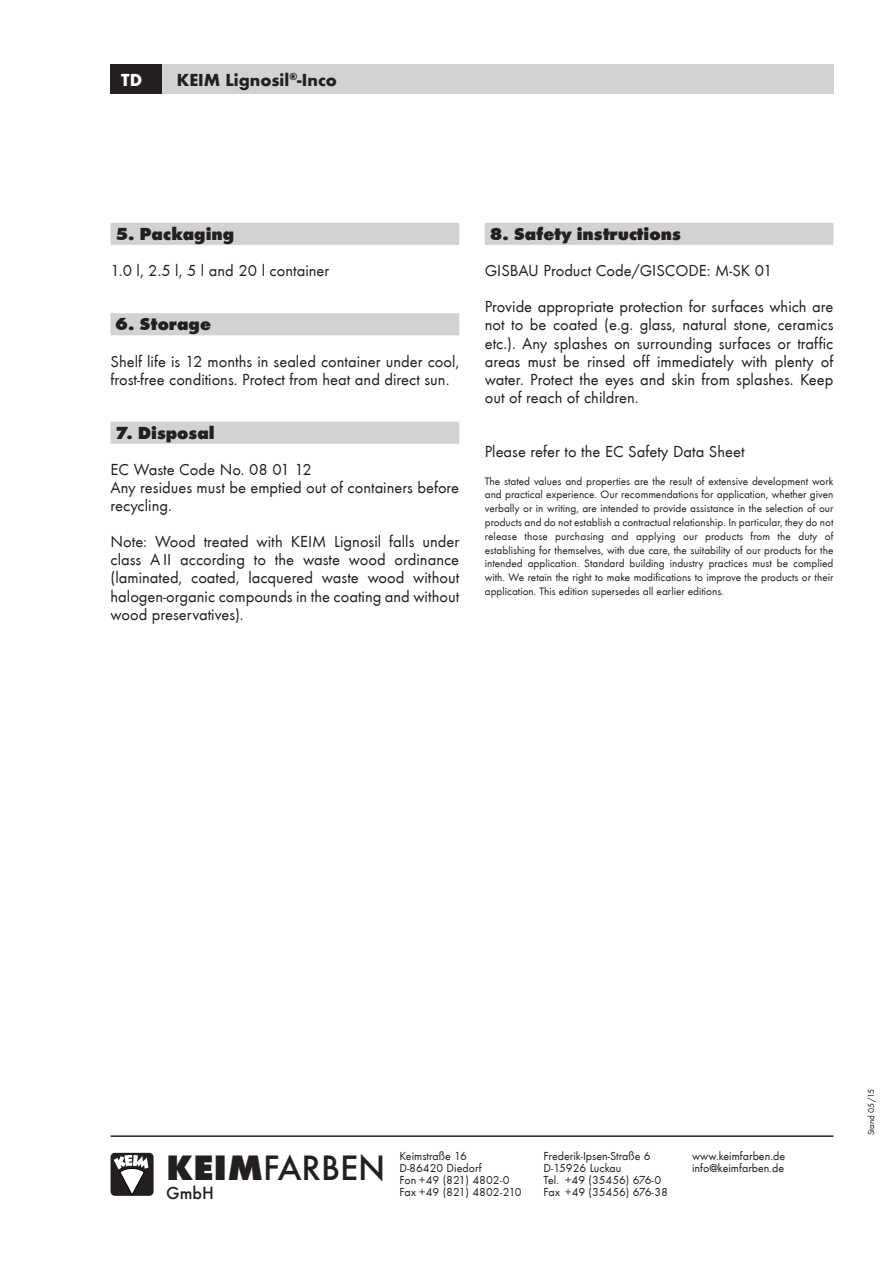
<style>
.page{position:relative;width:893px;height:1263px;background:#fff}
.page>*{position:absolute;margin:0;border:0;box-sizing:border-box;transform-origin:0 0}
.t1{font:500 36.45px "Futura T";color:#231f20}
.t2{font:500 18.15px "Futura T";color:#231f20}
.t3{font:700 expanded 18px "Futura T";color:#231f20}
.t4{font:700 18px "Futura T";color:#231f20}
.t5{font:700 18px "Futura T";color:#fff}
.t6{font:16.5px/18px "Futura T Boo";color:#231f20}
.t7{font:12px/12px "Futura T Boo";color:#231f20}
.t8{font:11.25px/13.8px "Futura T Boo";color:#231f20;text-align:justify}
.t9{font:9px "Futura T Boo";color:#231f20}
.s1{font-weight:700;font-stretch:expanded}
</style>
<div class="page">
<div style="left:111px;top:64px;width:722px;height:30px;background:#d1d2d4"></div>
<div style="left:111px;top:64px;width:51px;height:30px;background:#231f20"></div>
<div style="left:111px;top:223px;width:348px;height:22px;background:#d1d2d4"></div>
<div style="left:111px;top:313px;width:348px;height:22px;background:#d1d2d4"></div>
<div style="left:111px;top:422px;width:348px;height:22px;background:#d1d2d4"></div>
<div style="left:485px;top:223px;width:348px;height:22px;background:#d1d2d4"></div>
<div style="left:111px;top:1153px;width:43px;height:43px;background:#231f20;border-radius:4px"></div>
<svg style="left:114px;top:1155px;width:34px;height:40px"></svg>
<hr style="left:111px;top:1135px;width:722px;height:2px;background:#231f20">
<p class="t5" style="left:121px;top:69px;width:22px">TD</p>
<p class="t4" style="left:177px;top:69px;width:162px">KEIM Lignosil<sup>®</sup>-Inco</p>
<p class="t3" style="left:116px;top:223px;width:120px">5. Packaging</p>
<p class="t6" style="left:111px;top:262px;width:220px">1.0 l, 2.5 l, 5 l and 20 l container</p>
<p class="t3" style="left:116px;top:314px;width:97px">6. Storage</p>
<p class="t6" style="left:111px;top:352px;width:350px">Shelf life is 12 months in sealed container under cool, frost-free conditions. Protect from heat and direct sun.</p>
<p class="t3" style="left:116px;top:422px;width:101px">7. Disposal</p>
<p class="t6" style="left:111px;top:461px;width:350px">EC Waste Code No. 08 01 12<br>Any residues must be emptied out of containers before recycling.</p>
<p class="t6" style="left:111px;top:533px;width:350px;text-align:justify">Note: Wood treated with KEIM Lignosil falls under class A II according to the waste wood ordinance (laminated, coated, lacquered waste wood without halogen-organic compounds in the coating and without wood preservatives).</p>
<p class="t3" style="left:490px;top:223px;width:193px">8. Safety instructions</p>
<p class="t6" style="left:485px;top:253px;width:350px;line-height:36.2px">GISBAU Product Code/GISCODE: M-SK 01<br>Provide appropriate protection for surfaces which are</p>
<p class="t6" style="left:485px;top:316px;width:350px;text-align:justify">not to be coated (e.g. glass, natural stone, ceramics etc.). Any splashes on surrounding surfaces or traffic areas must be rinsed off immediately with plenty of water. Protect the eyes and skin from splashes. Keep out of reach of children.</p>
<p class="t6" style="left:485px;top:443px;width:261px">Please refer to the EC Safety Data Sheet</p>
<p class="t8" style="left:485px;top:474px;width:350px">The stated values and properties are the result of extensive development work and practical experience. Our recommendations for application, whether given verbally or in writing, are intended to provide assistance in the selection of our products and do not establish a contractual relationship. In particular, they do not release those purchasing and applying our products from the duty of establishing for themselves, with due care, the suitability of our products for the intended application. Standard building industry practices must be complied with. We retain the right to make modifications to improve the products or their application. This edition supersedes all earlier editions.</p>
<p class="t7" style="left:399px;top:1150px;width:124px">Keimstraße 16<br>D-86420 Diedorf<br>Fon +49 (821) 4802-0<br>Fax +49 (821) 4802-210</p>
<p class="t7" style="left:544px;top:1150px;width:126px">Frederik-Ipsen-Straße 6<br>D-15926 Luckau<br>Tel. +49 (35456) 676-0<br>Fax +49 (35456) 676-38</p>
<p class="t7" style="left:692px;top:1150px;width:95px">www.keimfarben.de</p>
<h1 class="t1" style="left:166px;top:1147px;width:221px"><span class="s1">KEIM</span>FARBEN</h1>
<p class="t7" style="left:692px;top:1162px;width:94px">info@keimfarben.de</p>
<p class="t2" style="left:166px;top:1182px;width:49px">GmbH</p>
<p class="t9" style="left:866px;top:1135px;width:48px;rotate:-90deg">Stand 05/15</p>
</div>
